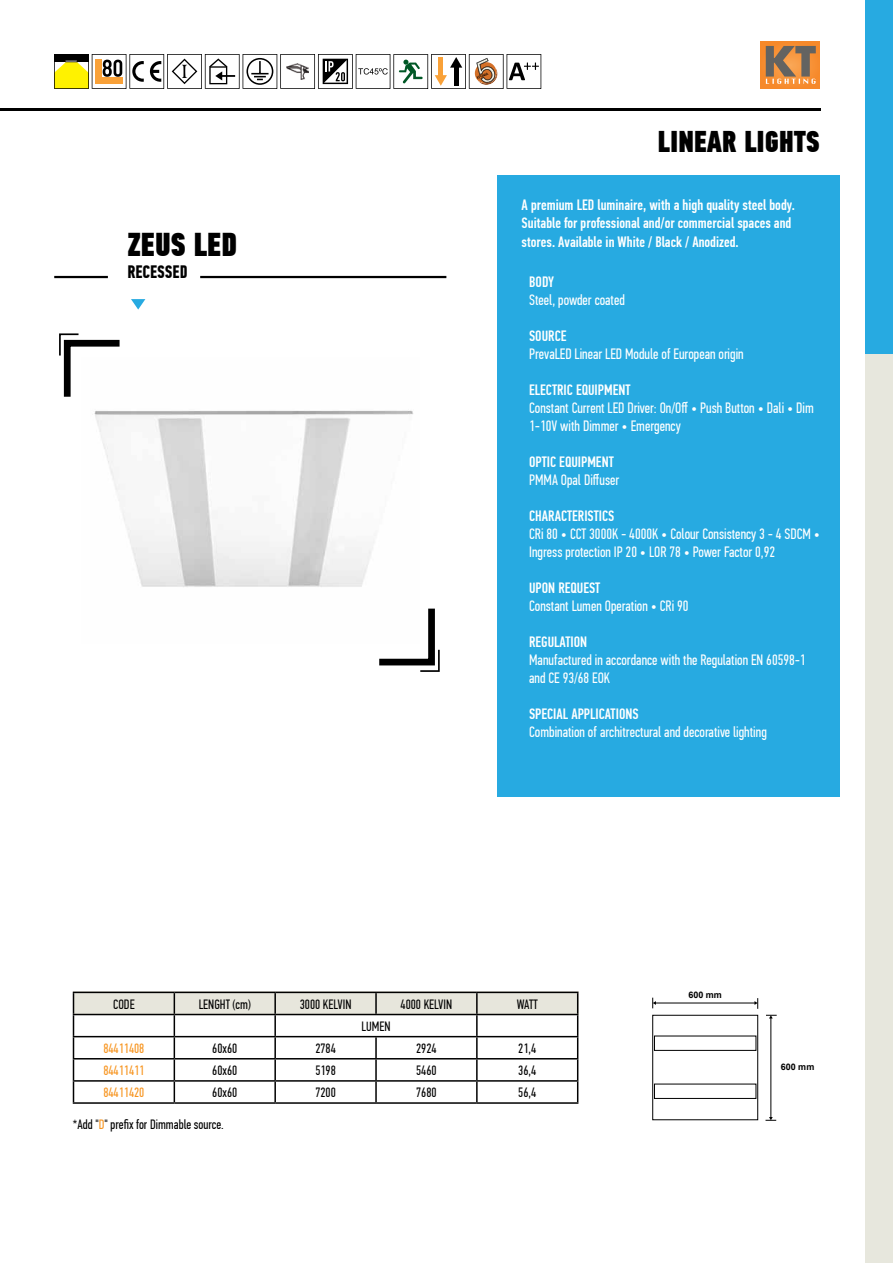
<style>
.page{position:relative;width:893px;height:1263px;background:#fff}
.page>*{position:absolute;margin:0;border:0;box-sizing:border-box;transform-origin:0 0}
.t1{font:33px "PF Din Text Comp Pro X Black";color:#000}
.t2{font:30px "PF Din Text Comp Pro X Black";color:#000}
.t3{font:700 18px "PF Din Text Comp Pro";color:#000}
.t4{font:15px/18px "PF Din Text Comp Pro";color:#fff}
.t5{font:500 15px/18px "PF Din Text Comp Pro";color:#fff}
.t6{font:13.5px "PF Din Text Comp Pro";color:#000}
.t7{font:13.5px "PF Din Text Comp Pro";color:#f7941e}
.t8{font:700 9px "Arial";color:#000}
.s1{color:#f7941e}
</style>
<div class="page">
<div style="left:865px;top:338px;width:28px;height:925px;background:#e7e7dd"></div>
<div style="left:865px;top:0;width:28px;height:354px;background:#27aae1"></div>
<div style="left:761px;top:41px;width:59px;height:48px;background:#f6892b"></div>
<svg style="left:766px;top:46px;width:50px;height:38px"></svg>
<hr style="left:0;top:109px;width:821px;height:2px;background:#000">
<svg style="left:54px;top:54px;width:487px;height:35px"></svg>
<div style="left:497px;top:175px;width:343px;height:622px;background:#27aae1"></div>
<hr style="left:54px;top:276px;width:54px;height:2px;background:#000">
<hr style="left:200px;top:276px;width:246px;height:2px;background:#000">
<svg style="left:131px;top:299px;width:14px;height:11px"></svg>
<svg style="left:59px;top:333px;width:61px;height:64px"></svg>
<svg style="left:379px;top:609px;width:61px;height:63px"></svg>
<hr style="left:274px;top:1015px;width:2px;height:21px;background:#000">
<hr style="left:476px;top:1015px;width:2px;height:21px;background:#000">
<hr style="left:73px;top:1036px;width:101px;height:1px;background:#000">
<hr style="left:174px;top:1036px;width:101px;height:1px;background:#000">
<hr style="left:275px;top:1036px;width:101px;height:1px;background:#000">
<hr style="left:274px;top:1037px;width:2px;height:21px;background:#000">
<hr style="left:376px;top:1036px;width:101px;height:1px;background:#000">
<hr style="left:375px;top:1037px;width:2px;height:21px;background:#000">
<hr style="left:477px;top:1036px;width:101px;height:1px;background:#000">
<hr style="left:476px;top:1037px;width:2px;height:21px;background:#000">
<hr style="left:73px;top:1058px;width:101px;height:1px;background:#000">
<hr style="left:174px;top:1058px;width:101px;height:1px;background:#000">
<hr style="left:275px;top:1058px;width:101px;height:1px;background:#000">
<hr style="left:274px;top:1059px;width:2px;height:21px;background:#000">
<hr style="left:376px;top:1058px;width:101px;height:1px;background:#000">
<hr style="left:375px;top:1059px;width:2px;height:21px;background:#000">
<hr style="left:477px;top:1058px;width:101px;height:1px;background:#000">
<hr style="left:476px;top:1059px;width:2px;height:21px;background:#000">
<hr style="left:73px;top:1080px;width:101px;height:2px;background:#000">
<svg style="left:73px;top:1015px;width:1px;height:87px"></svg>
<hr style="left:174px;top:1080px;width:101px;height:2px;background:#000">
<svg style="left:174px;top:1015px;width:1px;height:87px"></svg>
<hr style="left:275px;top:1080px;width:101px;height:2px;background:#000">
<hr style="left:274px;top:1082px;width:2px;height:20px;background:#000">
<hr style="left:376px;top:1080px;width:101px;height:2px;background:#000">
<hr style="left:375px;top:1082px;width:2px;height:20px;background:#000">
<hr style="left:477px;top:1080px;width:101px;height:2px;background:#000">
<hr style="left:476px;top:1082px;width:2px;height:20px;background:#000">
<svg style="left:577px;top:1015px;width:1px;height:87px"></svg>
<hr style="left:73px;top:1102px;width:101px;height:2px;background:#000">
<hr style="left:174px;top:1102px;width:101px;height:2px;background:#000">
<hr style="left:275px;top:1102px;width:101px;height:2px;background:#000">
<hr style="left:376px;top:1102px;width:101px;height:2px;background:#000">
<hr style="left:477px;top:1102px;width:101px;height:2px;background:#000">
<hr style="left:655px;top:1003px;width:100px;height:1px;background:#000">
<svg style="left:652px;top:998px;width:4px;height:10px"></svg>
<svg style="left:754px;top:998px;width:4px;height:11px"></svg>
<hr style="left:770px;top:1018px;width:1px;height:99px;background:#000">
<svg style="left:765px;top:1117px;width:11px;height:4px"></svg>
<svg style="left:766px;top:1015px;width:11px;height:3px"></svg>
<div style="left:652px;top:1015px;width:106px;height:105px;border:1px solid #000"></div>
<div style="left:654px;top:1036px;width:102px;height:15px;border:1px solid #000"></div>
<div style="left:654px;top:1084px;width:102px;height:15px;border:1px solid #000"></div>
<img style="left:81px;top:357px;width:338px;height:286px">
<div style="left:73px;top:992px;width:505px;height:23px;background:#e7e6dc"></div>
<h1 class="t1" style="left:127px;top:224px;width:111px">ZEUS LED</h1>
<p class="t3" style="left:127px;top:261px;width:62px">RECESSED</p>
<h2 class="t2" style="left:658px;top:123px;width:163px">LINEAR LIGHTS</h2>
<p class="t5" style="left:522px;top:197px;width:275px">A premium LED luminaire, with a high quality steel body.<br>Suitable for professional and/or commercial spaces and stores. Available in White / Black / Anodized.</p>
<p class="t5" style="left:529px;top:273px;width:26px">BODY</p>
<p class="t4" style="left:529px;top:291px;width:97px">Steel, powder coated</p>
<p class="t5" style="left:529px;top:327px;width:39px">SOURCE</p>
<p class="t4" style="left:529px;top:345px;width:216px">PrevaLED Linear LED Module of European origin</p>
<p class="t5" style="left:529px;top:381px;width:103px">ELECTRIC EQUIPMENT</p>
<p class="t4" style="left:529px;top:399px;width:286px">Constant Current LED Driver: On/Off • Push Button • Dali • Dim<br>1-10V with Dimmer • Emergency</p>
<p class="t5" style="left:529px;top:453px;width:86px">OPTIC EQUIPMENT</p>
<p class="t4" style="left:529px;top:471px;width:92px">PMMA Opal Diffuser</p>
<p class="t5" style="left:529px;top:507px;width:87px">CHARACTERISTICS</p>
<p class="t4" style="left:529px;top:525px;width:292px">CRi 80 • CCT 3000K - 4000K • Colour Consistency 3 - 4 SDCM •<br>Ingress protection IP 20 • LOR 78 • Power Factor 0,92</p>
<p class="t5" style="left:529px;top:579px;width:73px">UPON REQUEST</p>
<p class="t4" style="left:529px;top:597px;width:161px">Constant Lumen Operation • CRi 90</p>
<p class="t5" style="left:529px;top:633px;width:60px">REGULATION</p>
<p class="t4" style="left:529px;top:651px;width:278px">Manufactured in accordance with the Regulation EN 60598-1 and CE 93/68 EOK</p>
<p class="t5" style="left:529px;top:705px;width:111px">SPECIAL APPLICATIONS</p>
<p class="t4" style="left:529px;top:723px;width:239px">Combination of architrectural and decorative lighting</p>
<p class="t6" style="left:113px;top:996px;width:23px">CODE</p>
<p class="t6" style="left:199px;top:996px;width:54px">LENGHT (cm)</p>
<p class="t6" style="left:300px;top:996px;width:53px">3000 KELVIN</p>
<p class="t6" style="left:401px;top:996px;width:53px">4000 KELVIN</p>
<p class="t6" style="left:517px;top:996px;width:22px">WATT</p>
<p class="t6" style="left:362px;top:1018px;width:30px">LUMEN</p>
<p class="t7" style="left:103px;top:1040px;width:43px">84411408</p>
<p class="t6" style="left:212px;top:1040px;width:27px">60x60</p>
<p class="t6" style="left:315px;top:1040px;width:22px">2784</p>
<p class="t6" style="left:416px;top:1040px;width:22px">2924</p>
<p class="t6" style="left:518px;top:1040px;width:19px">21,4</p>
<p class="t7" style="left:103px;top:1062px;width:43px">84411411</p>
<p class="t6" style="left:212px;top:1062px;width:27px">60x60</p>
<p class="t6" style="left:315px;top:1062px;width:22px">5198</p>
<p class="t6" style="left:416px;top:1062px;width:22px">5460</p>
<p class="t6" style="left:518px;top:1062px;width:19px">36,4</p>
<p class="t7" style="left:103px;top:1085px;width:43px">84411420</p>
<p class="t6" style="left:212px;top:1085px;width:27px">60x60</p>
<p class="t6" style="left:315px;top:1085px;width:22px">7200</p>
<p class="t6" style="left:416px;top:1085px;width:22px">7680</p>
<p class="t6" style="left:518px;top:1085px;width:19px">56,4</p>
<p class="t6" style="left:73px;top:1117px;width:153px">*Add "<span class="s1">D</span>" prefix for Dimmable source.</p>
<p class="t8" style="left:688px;top:988px;width:35px">600 mm</p>
<p class="t8" style="left:781px;top:1060px;width:35px">600 mm</p>
</div>
